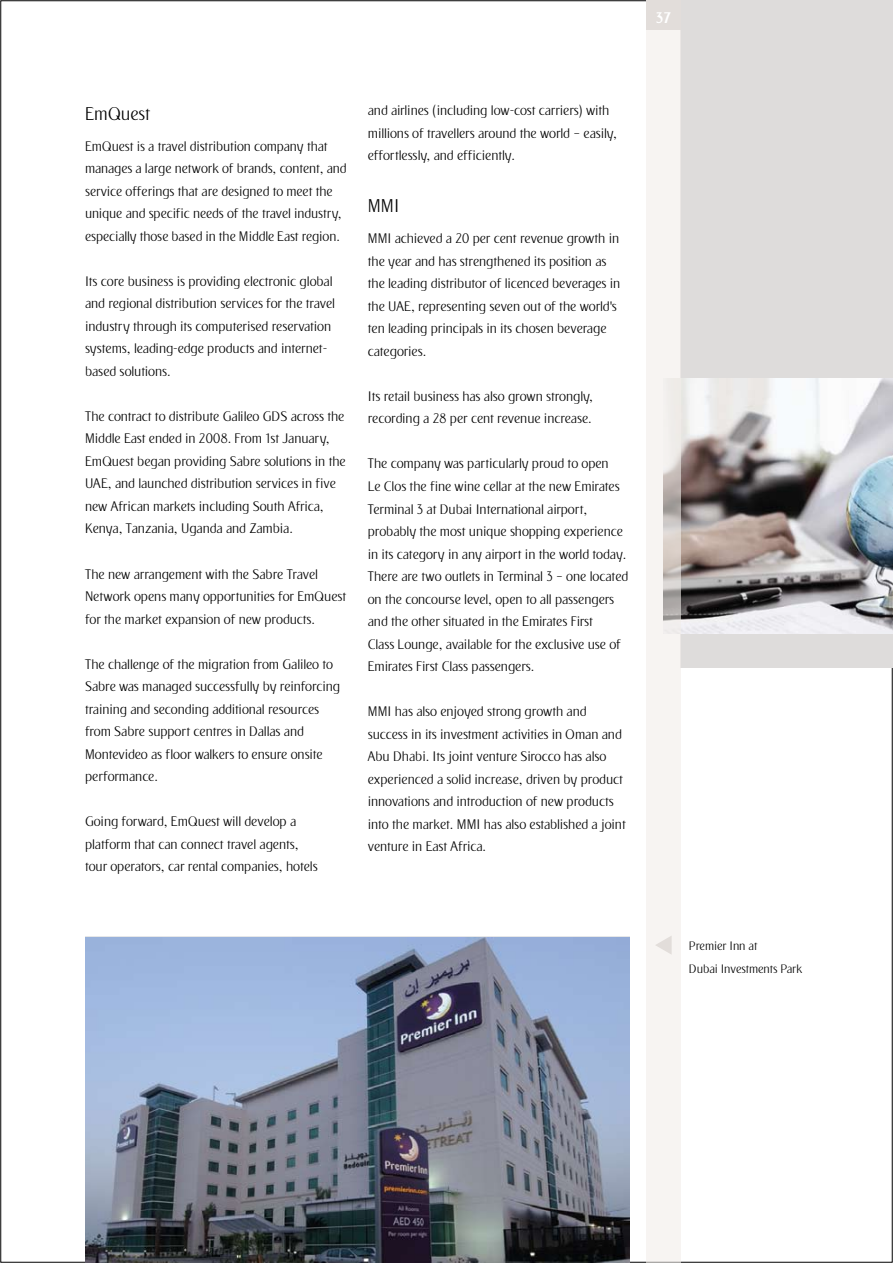
<style>
.page{position:relative;width:893px;height:1263px;background:#fff}
.page>*{position:absolute;margin:0;border:0;box-sizing:border-box;transform-origin:0 0}
.t1{font:18px "EK03 Plain L02";color:#000}
.t2{font:15px "EK03 Plain B02";color:#fff}
.t3{font:13.5px/22.5px "EK03 Plain L02";color:#000}
.t4{font:12px/22.5px "EK03 Plain L02";color:#000}
</style>
<div class="page">
<div style="left:680px;top:0;width:213px;height:668px;background:#dedcdb"></div>
<img style="left:85px;top:937px;width:544px;height:326px">
<img style="left:680px;top:378px;width:213px;height:256px">
<svg style="left:646px;top:30px;width:34px;height:1233px;fill:#f7f4f2"></svg>
<div style="left:646px;top:0;width:34px;height:30px;background:#e2ddda"></div>
<svg style="left:655px;top:935px;width:17px;height:20px"></svg>
<p class="t2" style="left:656px;top:10px;width:17px">37</p>
<p class="t1" style="left:85px;top:104px;width:67px">EmQuest</p>
<p class="t3" style="left:85px;top:135px;width:263px">EmQuest is a travel distribution company that manages a large network of brands, content, and service offerings that are designed to meet the unique and specific needs of the travel industry, especially those based in the Middle East region.</p>
<p class="t3" style="left:85px;top:270px;width:251px">Its core business is providing electronic global and regional distribution services for the travel industry through its computerised reservation systems, leading-edge products and internet&shy;based solutions.</p>
<p class="t3" style="left:85px;top:405px;width:262px">The contract to distribute Galileo GDS across the Middle East ended in 2008. From 1st January, EmQuest began providing Sabre solutions in the UAE, and launched distribution services in five new African markets including South Africa, Kenya, Tanzania, Uganda and Zambia.</p>
<p class="t3" style="left:85px;top:563px;width:263px">The new arrangement with the Sabre Travel<br>Network opens many opportunities for EmQuest for the market expansion of new products.</p>
<p class="t3" style="left:85px;top:653px;width:256px">The challenge of the migration from Galileo to Sabre was managed successfully by reinforcing training and seconding additional resources from Sabre support centres in Dallas and Montevideo as floor walkers to ensure onsite performance.</p>
<p class="t3" style="left:85px;top:810px;width:234px">Going forward, EmQuest will develop a platform that can connect travel agents, tour operators, car rental companies, hotels</p>
<p class="t3" style="left:368px;top:100px;width:250px">and airlines (including low-cost carriers) with millions of travellers around the world – easily, effortlessly, and efficiently.</p>
<p class="t1" style="left:368px;top:197px;width:33px">MMI</p>
<p class="t3" style="left:368px;top:228px;width:254px">MMI achieved a 20 per cent revenue growth in the year and has strengthened its position as the leading distributor of licenced beverages in the UAE, representing seven out of the world’s ten leading principals in its chosen beverage categories.</p>
<p class="t3" style="left:368px;top:385px;width:227px">Its retail business has also grown strongly, recording a 28 per cent revenue increase.</p>
<p class="t3" style="left:368px;top:453px;width:262px">The company was particularly proud to open<br>Le Clos the fine wine cellar at the new Emirates Terminal 3 at Dubai International airport, probably the most unique shopping experience in its category in any airport in the world today.<br>There are two outlets in Terminal 3 – one located on the concourse level, open to all passengers and the other situated in the Emirates First<br>Class Lounge, available for the exclusive use of Emirates First Class passengers.</p>
<p class="t3" style="left:368px;top:700px;width:259px">MMI has also enjoyed strong growth and success in its investment activities in Oman and Abu Dhabi. Its joint venture Sirocco has also experienced a solid increase, driven by product innovations and introduction of new products into the market. MMI has also established a joint venture in East Africa.</p>
<p class="t4" style="left:689px;top:935px;width:115px">Premier Inn at<br>Dubai Investments Park</p>
</div>
